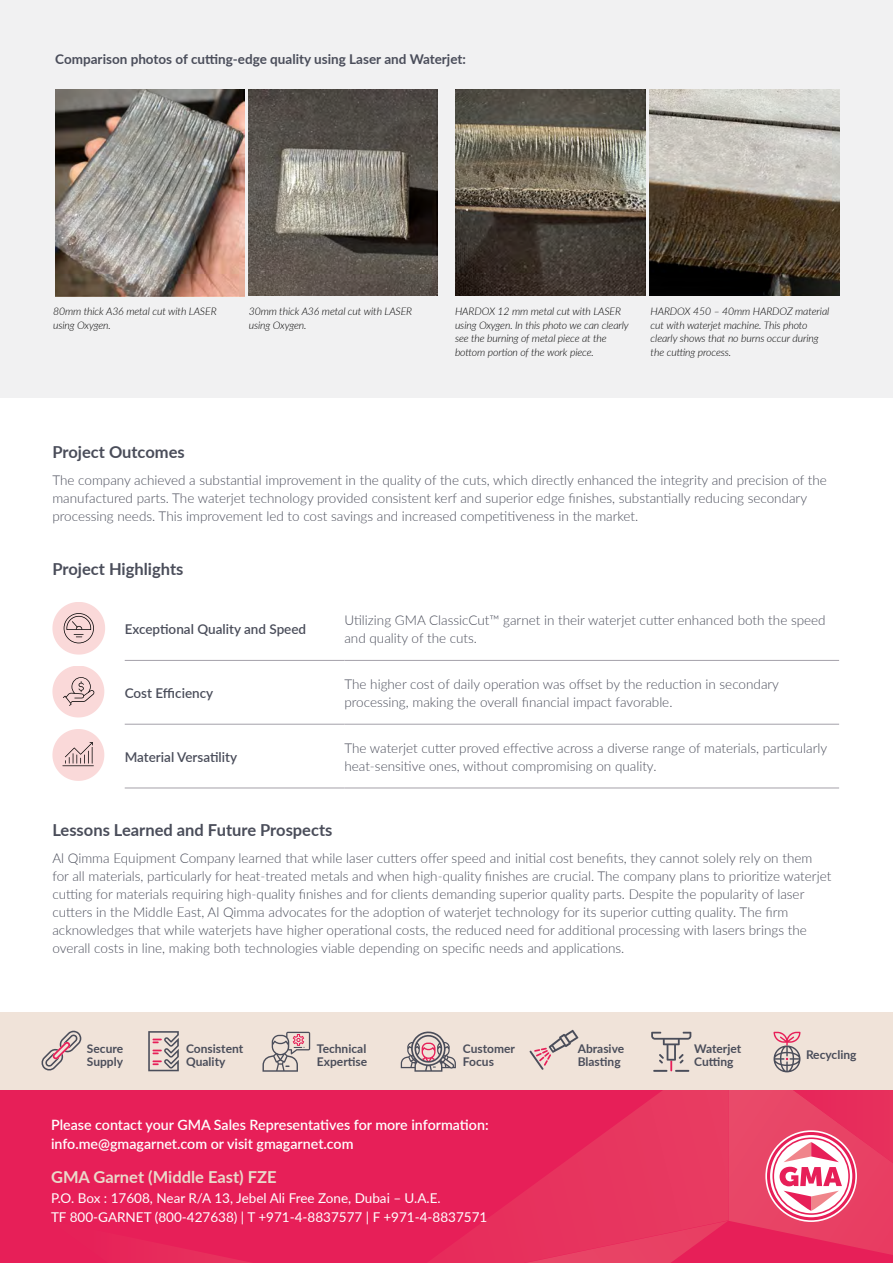
<style>
.page{position:relative;width:893px;height:1263px;background:#fff}
.page>*{position:absolute;margin:0;border:0;box-sizing:border-box;transform-origin:0 0}
.t1{font:700 16.5px "Lato";color:#4a4d5a}
.t2{font:700 16.5px "Lato";color:#ead9ca}
.t3{font:600 14.25px/18.8px "Lato";color:#fff}
.t4{font:300 13.5px/18px "Lato";color:#4a4d5a}
.t5{font:13.5px/19.5px "Lato";color:#fff}
.t6{font:600 13.5px "Lato";color:#4a4d5a}
.t7{font:700 13.5px "Lato";color:#4a4d5a}
.t8{font:700 12px/13.5px "Lato";color:#4a4d5a}
.t9{font:italic 300 10.5px/13.5px "Lato";letter-spacing:-.01em;color:#000}
</style>
<div class="page">
<div style="left:0;top:0;width:893px;height:398px;background:#f1f1f2"></div>
<hr style="left:125px;top:660px;width:219px;height:1px;background:#a4a1a9">
<hr style="left:344px;top:660px;width:495px;height:1px;background:#a4a1a9">
<hr style="left:125px;top:724px;width:219px;height:1px;background:#a4a1a9">
<hr style="left:344px;top:724px;width:495px;height:1px;background:#a4a1a9">
<hr style="left:125px;top:788px;width:219px;height:1px;background:#a4a1a9">
<hr style="left:344px;top:788px;width:495px;height:1px;background:#a4a1a9">
<svg style="left:52px;top:602px;width:53px;height:53px"></svg>
<svg style="left:52px;top:666px;width:52px;height:51px"></svg>
<svg style="left:52px;top:729px;width:52px;height:52px"></svg>
<div style="left:0;top:1012px;width:893px;height:251px;background:#f0e3d9"></div>
<div style="left:0;top:1090px;width:893px;height:173px;background:#e71f58"></div>
<svg style="left:152px;top:1090px;width:741px;height:173px"></svg>
<svg style="left:41px;top:1031px;width:40px;height:40px"></svg>
<svg style="left:148px;top:1031px;width:31px;height:40px"></svg>
<svg style="left:262px;top:1032px;width:48px;height:40px"></svg>
<svg style="left:401px;top:1031px;width:55px;height:41px"></svg>
<svg style="left:773px;top:1032px;width:27px;height:40px"></svg>
<svg style="left:651px;top:1032px;width:40px;height:40px"></svg>
<svg style="left:529px;top:1030px;width:49px;height:40px"></svg>
<img style="left:55px;top:90px;width:190px;height:206px">
<img style="left:248px;top:90px;width:190px;height:206px">
<img style="left:455px;top:90px;width:191px;height:206px">
<img style="left:649px;top:90px;width:191px;height:206px">
<p class="t7" style="left:55px;top:49px;width:412px">Comparison photos of cutting-edge quality using Laser and Waterjet:</p>
<p class="t9" style="left:53px;top:304px;width:165px">80mm thick A36 metal cut with LASER using Oxygen.</p>
<p class="t9" style="left:455px;top:304px;width:175px">HARDOX 12 mm metal cut with LASER using Oxygen. In this photo we can clearly see the burning of metal piece at the bottom portion of the work piece.</p>
<p class="t9" style="left:249px;top:304px;width:165px">30mm thick A36 metal cut with LASER using Oxygen.</p>
<p class="t9" style="left:651px;top:304px;width:180px">HARDOX 450 – 40mm HARDOZ material cut with waterjet machine. This photo clearly shows that no burns occur during the cutting process.</p>
<p class="t1" style="left:52px;top:440px;width:134px">Project Outcomes</p>
<p class="t4" style="left:52px;top:470px;width:776px">The company achieved a substantial improvement in the quality of the cuts, which directly enhanced the integrity and precision of the manufactured parts. The waterjet technology provided consistent kerf and superior edge finishes, substantially reducing secondary processing needs. This improvement led to cost savings and increased competitiveness in the market.</p>
<p class="t1" style="left:52px;top:556px;width:132px">Project Highlights</p>
<p class="t6" style="left:125px;top:619px;width:183px">Exceptional Quality and Speed</p>
<p class="t4" style="left:344px;top:611px;width:483px">Utilizing GMA ClassicCut™ garnet in their waterjet cutter enhanced both the speed and quality of the cuts.</p>
<p class="t6" style="left:125px;top:683px;width:90px">Cost Efficiency</p>
<p class="t4" style="left:344px;top:674px;width:436px">The higher cost of daily operation was offset by the reduction in secondary processing, making the overall financial impact favorable.</p>
<p class="t6" style="left:125px;top:747px;width:114px">Material Versatility</p>
<p class="t4" style="left:344px;top:738px;width:484px">The waterjet cutter proved effective across a diverse range of materials, particularly heat-sensitive ones, without compromising on quality.</p>
<p class="t1" style="left:52px;top:818px;width:282px">Lessons Learned and Future Prospects</p>
<p class="t4" style="left:52px;top:848px;width:780px">Al Qimma Equipment Company learned that while laser cutters offer speed and initial cost benefits, they cannot solely rely on them for all materials, particularly for heat-treated metals and when high-quality finishes are crucial. The company plans to prioritize waterjet cutting for materials requiring high-quality finishes and for clients demanding superior quality parts. Despite the popularity of laser cutters in the Middle East, Al Qimma advocates for the adoption of waterjet technology for its superior cutting quality. The firm acknowledges that while waterjets have higher operational costs, the reduced need for additional processing with lasers brings the overall costs in line, making both technologies viable depending on specific needs and applications.</p>
<p class="t8" style="left:578px;top:1041px;width:48px">Abrasive<br>Blasting</p>
<p class="t8" style="left:87px;top:1041px;width:38px">Secure<br>Supply</p>
<p class="t8" style="left:186px;top:1041px;width:59px">Consistent<br>Quality</p>
<p class="t8" style="left:317px;top:1041px;width:52px">Technical<br>Expertise</p>
<p class="t8" style="left:806px;top:1048px;width:52px">Recycling</p>
<p class="t8" style="left:694px;top:1041px;width:49px">Waterjet<br>Cutting</p>
<p class="t8" style="left:463px;top:1041px;width:54px">Customer<br>Focus</p>
<p class="t3" style="left:51px;top:1115px;width:439px">Please contact your GMA Sales Representatives for more information: info.me@gmagarnet.com or visit gmagarnet.com</p>
<p class="t2" style="left:51px;top:1165px;width:227px">GMA Garnet (Middle East) FZE</p>
<p class="t5" style="left:51px;top:1188px;width:438px">P.O. Box : 17608, Near R/A 13, Jebel Ali Free Zone, Dubai – U.A.E.<br>TF 800-GARNET (800-427638) | T +971-4-8837577 | F +971-4-8837571</p>
</div>
